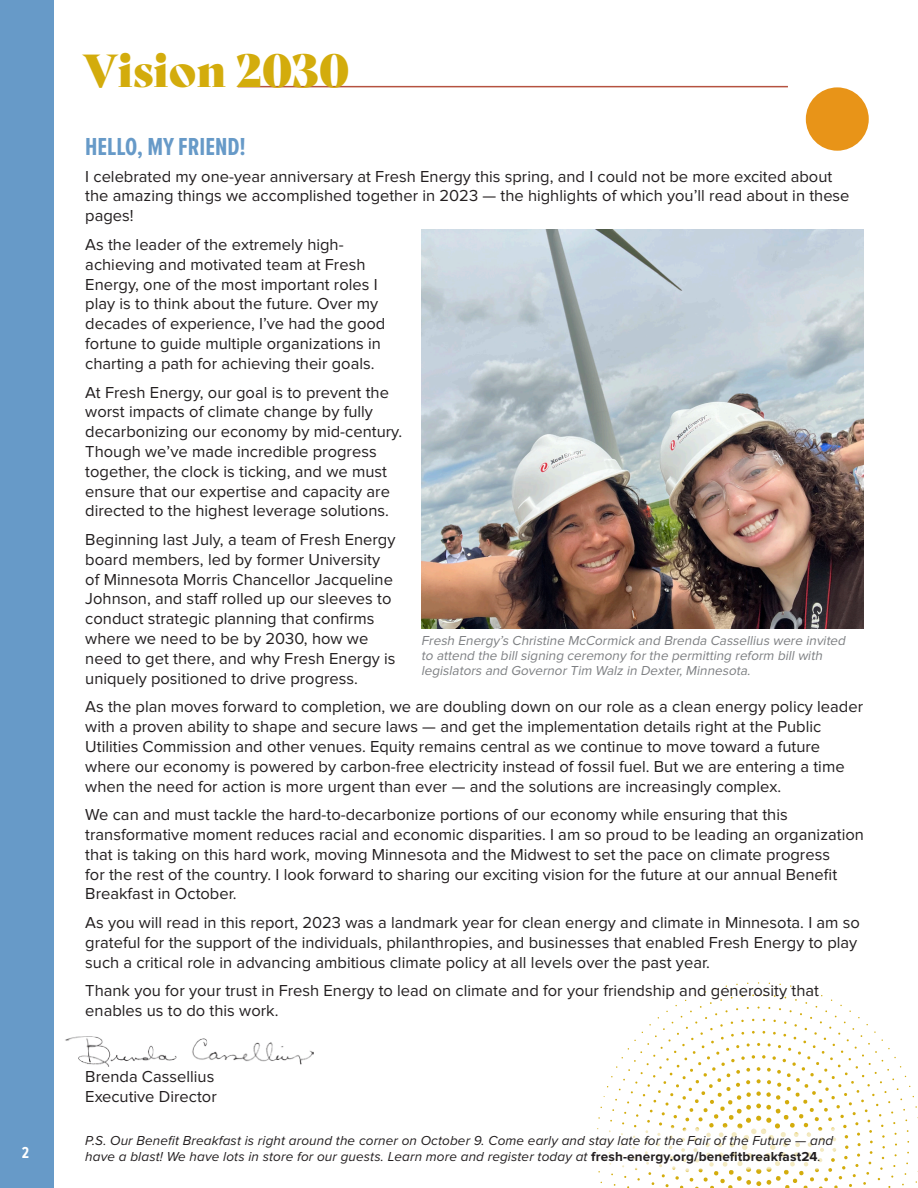
<style>
.page{position:relative;width:918px;height:1188px;background:#fff}
.page>*{position:absolute;margin:0;border:0;box-sizing:border-box;transform-origin:0 0}
.Category{font:45px "Bely Display";color:#d3ac0c}
.t1{font:700 25.5px "Proxima Nova Ex Cn";color:#679ac8}
.Body{font:16.5px/19.8px "Proxima Nova";color:#231f20}
.t2{font:700 16.5px "Proxima Nova Ex Cn";color:#fff}
.Body-2{font:italic 13.5px/16.5px "Proxima Nova";letter-spacing:.01em;color:#231f20}
.t3{font:italic 13.5px/15px "Proxima Nova";letter-spacing:-.175em;color:#7e8083}
.s1{font-weight:700;font-style:normal}
</style>
<div class="page">
<div style="left:0;top:0;width:54px;height:1188px;background:#679ac8"></div>
<svg style="left:620px;top:1007px;width:277px;height:181px"></svg>
<svg style="left:633px;top:1019px;width:252px;height:169px"></svg>
<hr style="left:238px;top:86px;width:550px;height:1px;background:#b55240">
<div style="left:76px;top:1126px;width:768px;height:48px;background:#fff"></div>
<div style="left:806px;top:87px;width:63px;height:64px;background:#e89418;border-radius:50%"></div>
<img style="left:65px;top:1036px;width:249px;height:31px">
<img style="left:421px;top:229px;width:443px;height:400px">
<p class="t2" style="left:22px;top:1140px;width:9px">2</p>
<p class="Category" style="left:82px;top:34px;width:269px">Vision 2030</p>
<p class="t1" style="left:85px;top:128px;width:162px">HELLO, MY FRIEND!</p>
<p class="Body" style="left:85px;top:167px;width:766px">I celebrated my one-year anniversary at Fresh Energy this spring, and I could not be more excited about the amazing things we accomplished together in 2023 — the highlights of which you’ll read about in these pages!</p>
<p class="Body" style="left:85px;top:235px;width:302px">As the leader of the extremely high&shy;achieving and motivated team at Fresh Energy, one of the most important roles I play is to think about the future. Over my decades of experience, I’ve had the good fortune to guide multiple organizations in charting a path for achieving their goals.</p>
<p class="Body" style="left:85px;top:383px;width:318px">At Fresh Energy, our goal is to prevent the worst impacts of climate change by fully decarbonizing our economy by mid-century.<br>Though we’ve made incredible progress together, the clock is ticking, and we must ensure that our expertise and capacity are directed to the highest leverage solutions.</p>
<p class="Body" style="left:85px;top:530px;width:312px">Beginning last July, a team of Fresh Energy board members, led by former University of Minnesota Morris Chancellor Jacqueline Johnson, and staff rolled up our sleeves to conduct strategic planning that confirms where we need to be by 2030, how we need to get there, and why Fresh Energy is uniquely positioned to drive progress.</p>
<p class="Body" style="left:85px;top:698px;width:779px">As the plan moves forward to completion, we are doubling down on our role as a clean energy policy leader with a proven ability to shape and secure laws — and get the implementation details right at the Public Utilities Commission and other venues. Equity remains central as we continue to move toward a future where our economy is powered by carbon-free electricity instead of fossil fuel. But we are entering a time when the need for action is more urgent than ever — and the solutions are increasingly complex.</p>
<p class="Body" style="left:85px;top:806px;width:780px">We can and must tackle the hard-to-decarbonize portions of our economy while ensuring that this transformative moment reduces racial and economic disparities. I am so proud to be leading an organization that is taking on this hard work, moving Minnesota and the Midwest to set the pace on climate progress<br>for the rest of the country. I look forward to sharing our exciting vision for the future at our annual Benefit Breakfast in October.</p>
<p class="Body" style="left:85px;top:913px;width:776px">As you will read in this report, 2023 was a landmark year for clean energy and climate in Minnesota. I am so grateful for the support of the individuals, philanthropies, and businesses that enabled Fresh Energy to play such a critical role in advancing ambitious climate policy at all levels over the past year.</p>
<p class="Body" style="left:85px;top:982px;width:735px">Thank you for your trust in Fresh Energy to lead on climate and for your friendship and generosity that enables us to do this work.</p>
<p class="t3" style="left:421px;top:633px;width:428px">Fresh Energy’s Christine McCormick and Brenda Cassellius were invited to attend the bill signing ceremony for the permitting reform bill with legislators and Governor Tim Walz in Dexter, Minnesota.</p>
<p class="Body" style="left:85px;top:1067px;width:133px">Brenda Cassellius<br>Executive Director</p>
<p class="Body-2" style="left:85px;top:1131px;width:750px">P.S. Our Benefit Breakfast is right around the corner on October 9. Come early and stay late for the Fair of the Future — and have a blast! We have lots in store for our guests. Learn more and register today at <span class="s1">fresh-energy.org/benefitbreakfast24</span>.</p>
</div>
